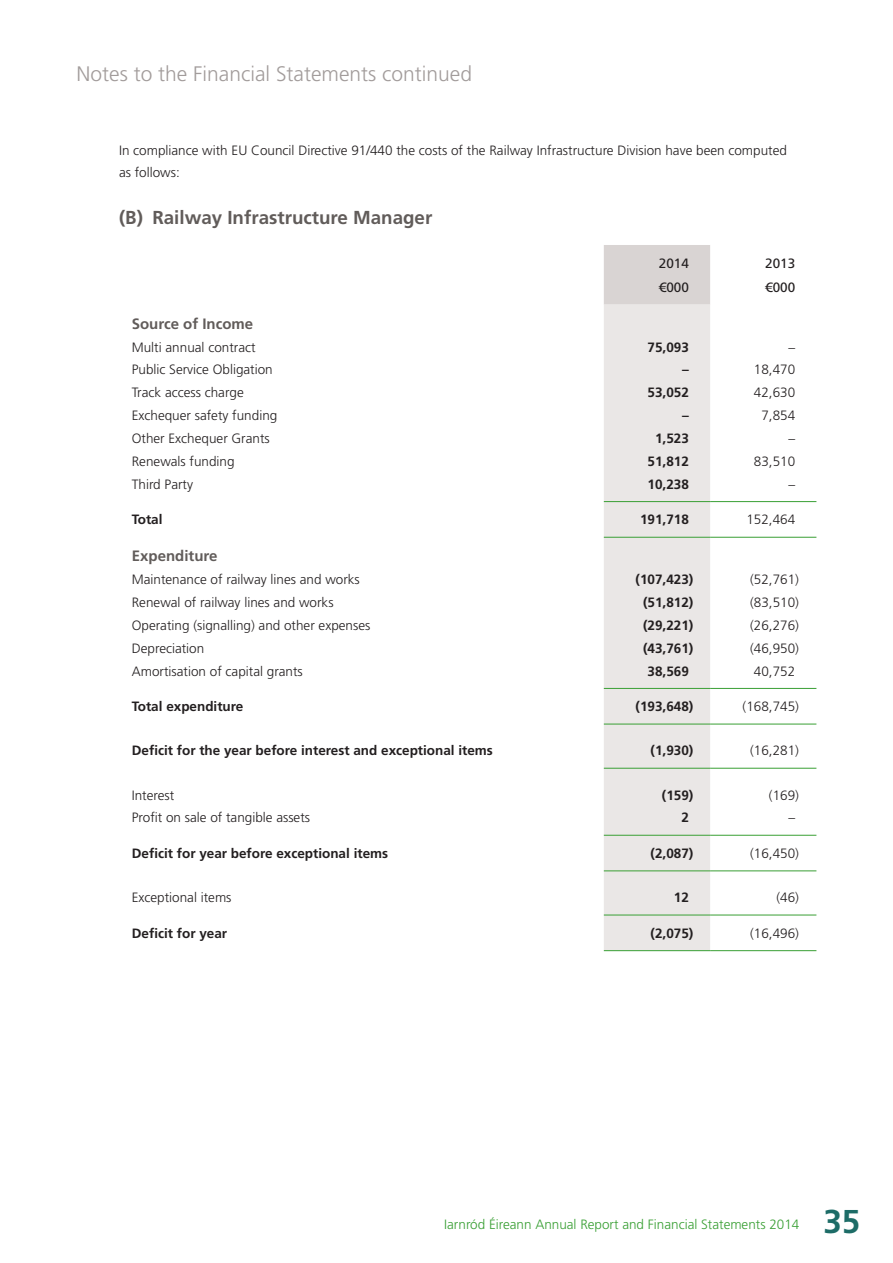
<style>
.page{position:relative;width:893px;height:1263px;background:#fff}
.page>*{position:absolute;margin:0;border:0;box-sizing:border-box;transform-origin:0 0}
.t1{font:700 33px "Frutiger LT Std";color:#1d6c67}
.continued{font:300 21px "Frutiger LT Std";color:#a29c9b}
.Accs_10_III{font:700 18.75px "Frutiger LT Std";color:#615c5a}
.Accs_IV_170{font:700 15px "Frutiger LT Std";color:#615c5a}
.Table_Body__1{font:300 13.5px "Frutiger LT Std";color:#231f20}
.Table_Body__1-2{font:700 13.5px "Frutiger LT Std";color:#231f20}
.Table_Body__1_Tab{font:700 13.5px "Frutiger LT Std";color:#231f20}
.Table_Body__1_Tab-2{font:300 13.5px "Frutiger LT Std";color:#231f20}
.Body_10__2{font:300 13.5px/22.5px "Frutiger LT Std";color:#231f20}
.t2{font:300 13.5px "Frutiger LT Std";color:#399f34}
.Table_Top_K{font:13.5px "Frutiger LT Std";color:#231f20}
</style>
<div class="page">
<div style="left:604px;top:245px;width:106px;height:60px;background:#d9d4d3"></div>
<div style="left:604px;top:305px;width:106px;height:645px;background:#eae7e6"></div>
<hr style="left:604px;top:501px;width:106px;height:1px;background:#399f34">
<hr style="left:604px;top:688px;width:106px;height:1px;background:#399f34">
<hr style="left:604px;top:724px;width:106px;height:1px;background:#399f34">
<hr style="left:710px;top:501px;width:106px;height:1px;background:#399f34">
<hr style="left:710px;top:688px;width:106px;height:1px;background:#399f34">
<hr style="left:710px;top:724px;width:106px;height:1px;background:#399f34">
<hr style="left:604px;top:915px;width:106px;height:1px;background:#399f34">
<hr style="left:604px;top:950px;width:106px;height:1px;background:#399f34">
<hr style="left:710px;top:915px;width:106px;height:1px;background:#399f34">
<hr style="left:710px;top:950px;width:106px;height:1px;background:#399f34">
<hr style="left:604px;top:768px;width:106px;height:1px;background:#399f34">
<hr style="left:710px;top:768px;width:106px;height:1px;background:#399f34">
<hr style="left:604px;top:835px;width:106px;height:1px;background:#399f34">
<hr style="left:710px;top:835px;width:106px;height:1px;background:#399f34">
<hr style="left:604px;top:870px;width:106px;height:1px;background:#399f34">
<hr style="left:710px;top:870px;width:106px;height:1px;background:#399f34">
<hr style="left:604px;top:537px;width:106px;height:1px;background:#399f34">
<hr style="left:710px;top:537px;width:106px;height:1px;background:#399f34">
<p class="continued" style="left:77px;top:62px;width:397px">Notes to the Financial Statements continued</p>
<p class="Body_10__2" style="left:119px;top:139px;width:669px">In compliance with EU Council Directive 91/440 the costs of the Railway Infrastructure Division have been computed as follows:</p>
<p class="Accs_10_III" style="left:119px;top:206px;width:315px">(B) Railway Infrastructure Manager</p>
<p class="Table_Top_K" style="left:659px;top:255px;width:32px">2014</p>
<p class="Table_Top_K" style="left:765px;top:255px;width:32px">2013</p>
<p class="Table_Top_K" style="left:659px;top:279px;width:32px">€000</p>
<p class="Table_Top_K" style="left:765px;top:279px;width:32px">€000</p>
<p class="Accs_IV_170" style="left:132px;top:315px;width:123px">Source of Income</p>
<p class="Table_Body__1" style="left:132px;top:339px;width:125px">Multi annual contract</p>
<p class="Table_Body__1_Tab" style="left:648px;top:339px;width:43px">75,093</p>
<p class="Table_Body__1_Tab-2" style="left:788px;top:339px;width:8px">–</p>
<p class="Table_Body__1" style="left:132px;top:362px;width:142px">Public Service Obligation</p>
<p class="Table_Body__1_Tab" style="left:682px;top:362px;width:8px">–</p>
<p class="Table_Body__1_Tab-2" style="left:754px;top:362px;width:43px">18,470</p>
<p class="Table_Body__1" style="left:132px;top:385px;width:113px">Track access charge</p>
<p class="Table_Body__1_Tab" style="left:648px;top:385px;width:43px">53,052</p>
<p class="Table_Body__1_Tab-2" style="left:754px;top:385px;width:43px">42,630</p>
<p class="Table_Body__1" style="left:132px;top:408px;width:147px">Exchequer safety funding</p>
<p class="Table_Body__1_Tab" style="left:682px;top:408px;width:8px">–</p>
<p class="Table_Body__1_Tab-2" style="left:761px;top:408px;width:35px">7,854</p>
<p class="Table_Body__1" style="left:132px;top:431px;width:139px">Other Exchequer Grants</p>
<p class="Table_Body__1_Tab" style="left:655px;top:430px;width:35px">1,523</p>
<p class="Table_Body__1_Tab-2" style="left:788px;top:431px;width:8px">–</p>
<p class="Table_Body__1" style="left:132px;top:454px;width:104px">Renewals funding</p>
<p class="Table_Body__1_Tab" style="left:648px;top:453px;width:43px">51,812</p>
<p class="Table_Body__1_Tab-2" style="left:754px;top:454px;width:43px">83,510</p>
<p class="Table_Body__1" style="left:132px;top:476px;width:63px">Third Party</p>
<p class="Table_Body__1_Tab" style="left:648px;top:476px;width:43px">10,238</p>
<p class="Table_Body__1_Tab-2" style="left:788px;top:476px;width:8px">–</p>
<p class="Table_Body__1-2" style="left:132px;top:512px;width:32px">Total</p>
<p class="Table_Body__1_Tab" style="left:640px;top:512px;width:50px">191,718</p>
<p class="Table_Body__1_Tab-2" style="left:746px;top:512px;width:50px">152,464</p>
<p class="Accs_IV_170" style="left:132px;top:547px;width:87px">Expenditure</p>
<p class="Table_Body__1" style="left:132px;top:572px;width:230px">Maintenance of railway lines and works</p>
<p class="Table_Body__1_Tab" style="left:636px;top:571px;width:59px">(107,423)</p>
<p class="Table_Body__1_Tab-2" style="left:750px;top:572px;width:50px">(52,761)</p>
<p class="Table_Body__1" style="left:132px;top:595px;width:203px">Renewal of railway lines and works</p>
<p class="Table_Body__1_Tab" style="left:643px;top:594px;width:52px">(51,812)</p>
<p class="Table_Body__1_Tab-2" style="left:750px;top:595px;width:50px">(83,510)</p>
<p class="Table_Body__1" style="left:132px;top:618px;width:240px">Operating (signalling) and other expenses</p>
<p class="Table_Body__1_Tab" style="left:643px;top:617px;width:52px">(29,221)</p>
<p class="Table_Body__1_Tab-2" style="left:750px;top:618px;width:50px">(26,276)</p>
<p class="Table_Body__1" style="left:132px;top:640px;width:74px">Depreciation</p>
<p class="Table_Body__1_Tab" style="left:643px;top:640px;width:52px">(43,761)</p>
<p class="Table_Body__1_Tab-2" style="left:750px;top:640px;width:50px">(46,950)</p>
<p class="Table_Body__1" style="left:132px;top:663px;width:173px">Amortisation of capital grants</p>
<p class="Table_Body__1_Tab" style="left:648px;top:663px;width:43px">38,569</p>
<p class="Table_Body__1_Tab-2" style="left:754px;top:663px;width:43px">40,752</p>
<p class="Table_Body__1-2" style="left:132px;top:699px;width:113px">Total expenditure</p>
<p class="Table_Body__1_Tab" style="left:636px;top:699px;width:59px">(193,648)</p>
<p class="Table_Body__1_Tab-2" style="left:743px;top:699px;width:58px">(168,745)</p>
<p class="Table_Body__1-2" style="left:132px;top:743px;width:363px">Deficit for the year before interest and exceptional items</p>
<p class="Table_Body__1_Tab" style="left:651px;top:743px;width:44px">(1,930)</p>
<p class="Table_Body__1_Tab-2" style="left:750px;top:743px;width:50px">(16,281)</p>
<p class="Table_Body__1" style="left:132px;top:787px;width:44px">Interest</p>
<p class="Table_Body__1_Tab" style="left:662px;top:787px;width:33px">(159)</p>
<p class="Table_Body__1_Tab-2" style="left:769px;top:787px;width:32px">(169)</p>
<p class="Table_Body__1" style="left:132px;top:810px;width:180px">Profit on sale of tangible assets</p>
<p class="Table_Body__1_Tab" style="left:681px;top:810px;width:9px">2</p>
<p class="Table_Body__1_Tab-2" style="left:788px;top:810px;width:8px">–</p>
<p class="Table_Body__1-2" style="left:132px;top:845px;width:258px">Deficit for year before exceptional items</p>
<p class="Table_Body__1_Tab" style="left:651px;top:845px;width:44px">(2,087)</p>
<p class="Table_Body__1_Tab-2" style="left:750px;top:846px;width:50px">(16,450)</p>
<p class="Table_Body__1" style="left:132px;top:890px;width:101px">Exceptional items</p>
<p class="Table_Body__1_Tab" style="left:674px;top:890px;width:17px">12</p>
<p class="Table_Body__1_Tab-2" style="left:776px;top:890px;width:24px">(46)</p>
<p class="Table_Body__1-2" style="left:132px;top:925px;width:97px">Deficit for year</p>
<p class="Table_Body__1_Tab" style="left:651px;top:925px;width:44px">(2,075)</p>
<p class="Table_Body__1_Tab-2" style="left:750px;top:925px;width:50px">(16,496)</p>
<p class="t2" style="left:444px;top:1217px;width:357px">Iarnród Éireann Annual Report and Financial Statements 2014</p>
<h1 class="t1" style="left:824px;top:1202px;width:38px">35</h1>
</div>
